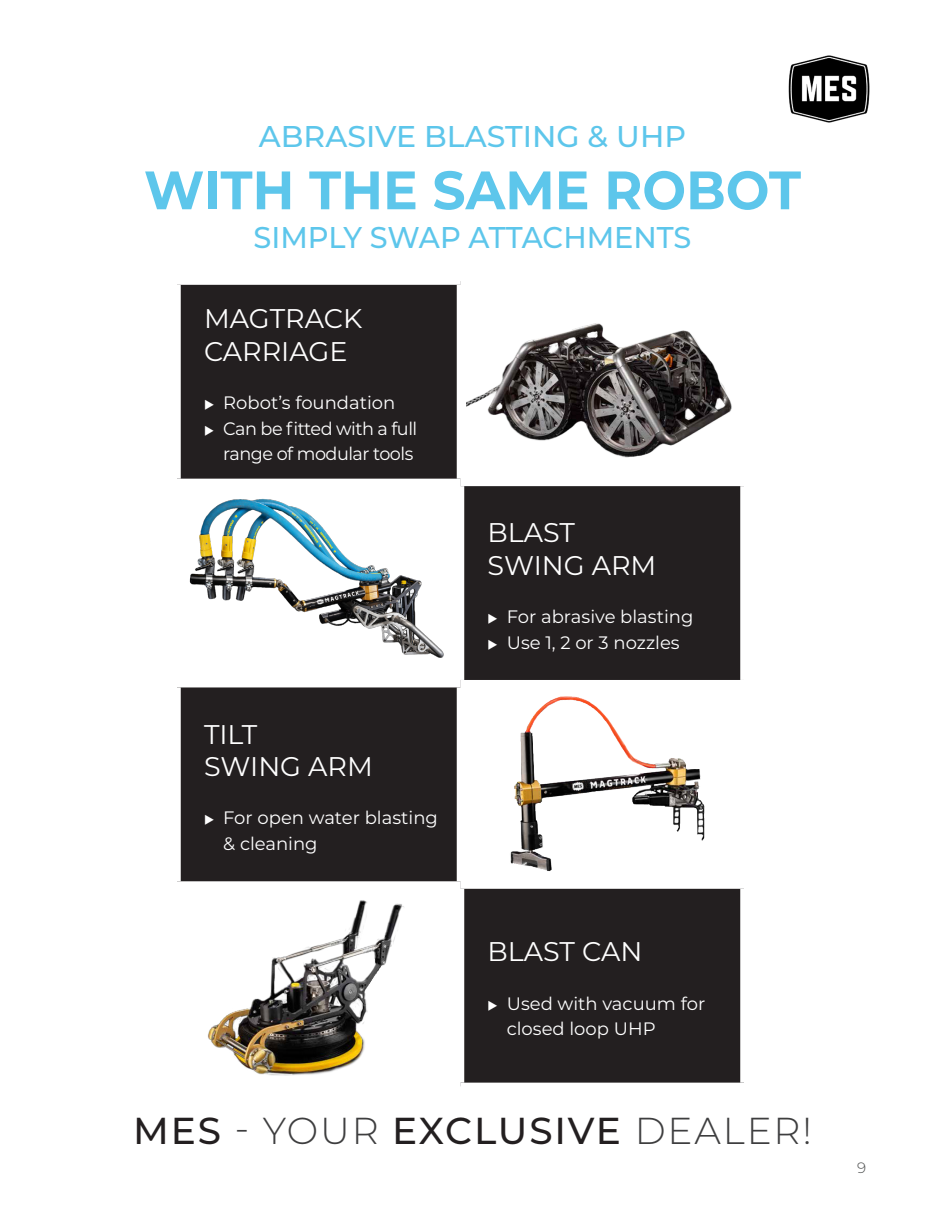
<style>
.page{position:relative;width:945px;height:1215px;background:#fff}
.page>*{position:absolute;margin:0;border:0;box-sizing:border-box;transform-origin:0 0}
.t1{font:700 54px "Montserrat";color:#5dc6eb;scale:.96 1}
.t2{font:500 37.5px "Montserrat";letter-spacing:.045em;color:#231f20}
.t3{font:500 30px "Montserrat";color:#5dc6eb;scale:.96 1}
.t4{font:500 30px "Montserrat";color:#5dc6eb}
.t5{font:27px "Montserrat";color:#fff}
.t6{font:18px/25.5px "Montserrat";color:#fff}
.t7{font:18px/25.5px "Montserrat";letter-spacing:-.03em;color:#fff}
.t8{font:300 15px "Montserrat";color:#4d4f4f}
.s1{font-weight:300;color:#3e3e3f}
</style>
<div class="page">
<img style="left:788px;top:55px;width:82px;height:68px">
<svg style="left:181px;top:285px;width:559px;height:798px;background:#3b3738"></svg>
<div style="left:457px;top:285px;width:7px;height:194px;background:#fff"></div>
<div style="left:173px;top:479px;width:287px;height:7px;background:#fff"></div>
<div style="left:460px;top:479px;width:288px;height:7px;background:#fff"></div>
<div style="left:457px;top:486px;width:7px;height:194px;background:#fff"></div>
<div style="left:173px;top:680px;width:287px;height:7px;background:#fff"></div>
<div style="left:460px;top:680px;width:288px;height:7px;background:#fff"></div>
<div style="left:457px;top:687px;width:7px;height:194px;background:#fff"></div>
<div style="left:173px;top:881px;width:287px;height:8px;background:#fff"></div>
<div style="left:460px;top:881px;width:288px;height:8px;background:#fff"></div>
<div style="left:457px;top:889px;width:7px;height:194px;background:#fff"></div>
<img style="left:466px;top:290px;width:267px;height:186px">
<img style="left:183px;top:499px;width:267px;height:159px">
<img style="left:472px;top:693px;width:258px;height:178px">
<img style="left:183px;top:892px;width:270px;height:183px">
<svg style="left:205px;top:400px;width:9px;height:10px"></svg>
<svg style="left:205px;top:425px;width:8px;height:10px"></svg>
<svg style="left:489px;top:614px;width:8px;height:10px"></svg>
<svg style="left:489px;top:639px;width:8px;height:10px"></svg>
<svg style="left:205px;top:815px;width:9px;height:10px"></svg>
<svg style="left:489px;top:1000px;width:8px;height:10px"></svg>
<p class="t4" style="left:259px;top:116px;width:429px">ABRASIVE BLASTING &amp; UHP</p>
<p class="t1" style="left:144px;top:151px;width:686px">WITH THE SAME ROBOT</p>
<p class="t3" style="left:254px;top:217px;width:458px">SIMPLY SWAP ATTACHMENTS</p>
<p class="t5" style="left:204px;top:300px;width:160px">MAGTRACK</p>
<p class="t5" style="left:204px;top:332px;width:145px">CARRIAGE</p>
<p class="t6" style="left:223px;top:389px;width:174px">Robot’s foundation</p>
<p class="t7" style="left:223px;top:415px;width:196px">Can be fitted with a full range of modular tools</p>
<p class="t5" style="left:204px;top:715px;width:55px">TILT</p>
<p class="t5" style="left:204px;top:748px;width:170px">SWING ARM</p>
<p class="t6" style="left:223px;top:805px;width:216px">For open water blasting &amp; cleaning</p>
<p class="t5" style="left:488px;top:514px;width:89px">BLAST</p>
<p class="t5" style="left:488px;top:546px;width:170px">SWING ARM</p>
<p class="t6" style="left:507px;top:603px;width:188px">For abrasive blasting</p>
<p class="t6" style="left:507px;top:629px;width:174px">Use 1, 2 or 3 nozzles</p>
<p class="t5" style="left:488px;top:933px;width:156px">BLAST CAN</p>
<p class="t6" style="left:507px;top:990px;width:200px">Used with vacuum for closed loop UHP</p>
<p class="t2" style="left:133px;top:1104px;width:680px">MES <span class="s1">- YOUR</span> EXCLUSIVE <span class="s1">DEALER!</span></p>
<p class="t8" style="left:857px;top:1157px;width:11px">9</p>
</div>
